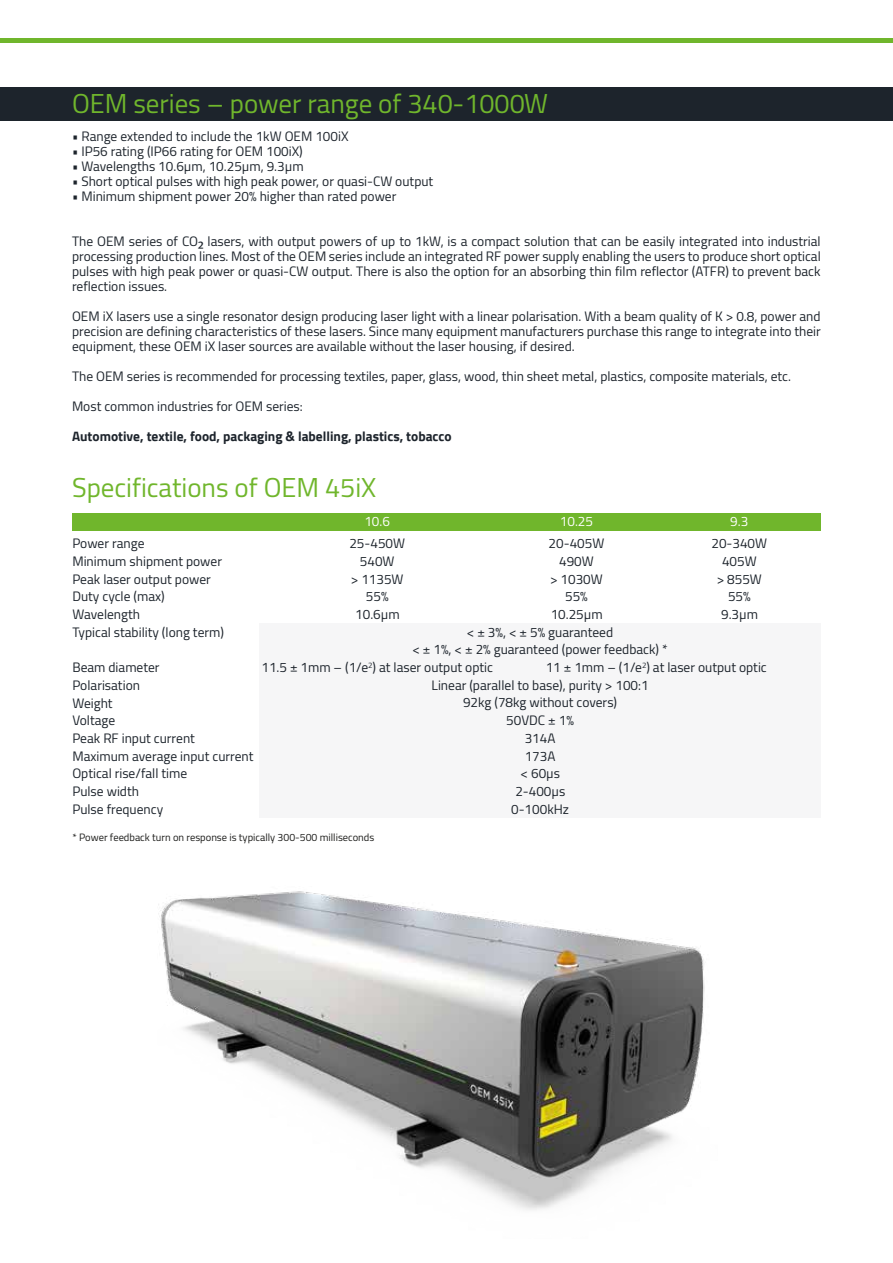
<style>
.page{position:relative;width:893px;height:1263px;background:#fff}
.page>*{position:absolute;margin:0;border:0;box-sizing:border-box;transform-origin:0 0}
.t1{font:27px "Cairo";color:#70b62c}
.t2{font:13.5px/15px "Cairo";color:#1d242c;text-align:justify}
.t3{font:700 13.5px "Cairo";color:#1d242c}
.t4{font:13.5px "Cairo";color:#fff}
.t5{font:10.5px "Cairo";color:#1d1d1b}
.s1{font-family:"Myriad Pro";font-size:18px}
</style>
<div class="page">
<div style="left:0;top:38px;width:893px;height:5px;background:#70b62c"></div>
<div style="left:0;top:87px;width:893px;height:34px;background:#1d242c"></div>
<img style="left:158px;top:891px;width:547px;height:319px">
<div style="left:72px;top:513px;width:749px;height:17px;background:#70b62c"></div>
<div style="left:259px;top:623px;width:562px;height:195px;background:#f6f6f7"></div>
<h1 class="t1" style="left:72px;top:81px;width:478px">OEM series – power range of 340-1000W</h1>
<p class="t2" style="left:72px;top:128px;width:278px">• Range extended to include the 1kW OEM 100iX</p>
<p class="t2" style="left:72px;top:143px;width:232px">• IP56 rating (IP66 rating for OEM 100iX)</p>
<p class="t2" style="left:72px;top:158px;width:233px">• Wavelengths 10.6µm, 10.25µm, 9.3µm</p>
<p class="t2" style="left:72px;top:173px;width:363px">• Short optical pulses with high peak power, or quasi-CW output</p>
<p class="t2" style="left:72px;top:188px;width:326px">• Minimum shipment power 20% higher than rated power</p>
<p class="t2" style="left:72px;top:233px;width:750px">The OEM series of CO<span class="s1">2</span> lasers, with output powers of up to 1kW, is a compact solution that can be easily integrated into industrial processing production lines. Most of the OEM series include an integrated RF power supply enabling the users to produce short optical pulses with high peak power or quasi-CW output. There is also the option for an absorbing thin film reflector (ATFR) to prevent back reflection issues.</p>
<p class="t2" style="left:72px;top:308px;width:750px">OEM iX lasers use a single resonator design producing laser light with a linear polarisation. With a beam quality of K &gt; 0.8, power and precision are defining characteristics of these lasers. Since many equipment manufacturers purchase this range to integrate into their equipment, these OEM iX laser sources are available without the laser housing, if desired.</p>
<p class="t2" style="left:72px;top:368px;width:721px">The OEM series is recommended for processing textiles, paper, glass, wood, thin sheet metal, plastics, composite materials, etc.</p>
<p class="t2" style="left:72px;top:398px;width:232px">Most common industries for OEM series:</p>
<p class="t3" style="left:72px;top:428px;width:381px">Automotive, textile, food, packaging &amp; labelling, plastics, tobacco</p>
<h1 class="t1" style="left:72px;top:465px;width:306px">Specifications of OEM 45iX</h1>
<p class="t4" style="left:364px;top:510px;width:27px">10.6</p>
<p class="t4" style="left:560px;top:510px;width:35px">10.25</p>
<p class="t4" style="left:730px;top:510px;width:20px">9.3</p>
<p class="t2" style="left:72px;top:536px;width:74px">Power range</p>
<p class="t2" style="left:349px;top:536px;width:57px">25-450W</p>
<p class="t2" style="left:549px;top:536px;width:57px">20-405W</p>
<p class="t2" style="left:711px;top:536px;width:57px">20-340W</p>
<p class="t2" style="left:72px;top:553px;width:151px">Minimum shipment power</p>
<p class="t2" style="left:360px;top:553px;width:36px">540W</p>
<p class="t2" style="left:559px;top:553px;width:36px">490W</p>
<p class="t2" style="left:722px;top:553px;width:36px">405W</p>
<p class="t2" style="left:72px;top:571px;width:140px">Peak laser output power</p>
<p class="t2" style="left:351px;top:571px;width:54px">&gt; 1135W</p>
<p class="t2" style="left:550px;top:571px;width:54px">&gt; 1030W</p>
<p class="t2" style="left:717px;top:571px;width:47px">&gt; 855W</p>
<p class="t2" style="left:72px;top:589px;width:94px">Duty cycle (max)</p>
<p class="t2" style="left:366px;top:589px;width:24px">55%</p>
<p class="t2" style="left:565px;top:589px;width:24px">55%</p>
<p class="t2" style="left:728px;top:589px;width:24px">55%</p>
<p class="t2" style="left:72px;top:607px;width:69px">Wavelength</p>
<p class="t2" style="left:355px;top:607px;width:46px">10.6µm</p>
<p class="t2" style="left:551px;top:607px;width:54px">10.25µm</p>
<p class="t2" style="left:721px;top:607px;width:38px">9.3µm</p>
<p class="t2" style="left:72px;top:624px;width:153px">Typical stability (long term)</p>
<p class="t2" style="left:412px;top:623px;width:257px;line-height:17.7px;text-align:center">&lt; ± 3%, &lt; ± 5% guaranteed<br>&lt; ± 1%, &lt; ± 2% guaranteed (power feedback) *</p>
<p class="t2" style="left:72px;top:660px;width:89px">Beam diameter</p>
<p class="t2" style="left:261px;top:660px;width:233px">11.5 ± 1mm – (1/e<sup>2</sup>) at laser output optic</p>
<p class="t2" style="left:546px;top:660px;width:223px">11 ± 1mm – (1/e<sup>2</sup>) at laser output optic</p>
<p class="t2" style="left:72px;top:677px;width:69px">Polarisation</p>
<p class="t2" style="left:432px;top:677px;width:219px">Linear (parallel to base), purity &gt; 100:1</p>
<p class="t2" style="left:72px;top:695px;width:42px">Weight</p>
<p class="t2" style="left:463px;top:695px;width:156px">92kg (78kg without covers)</p>
<p class="t2" style="left:72px;top:713px;width:44px">Voltage</p>
<p class="t2" style="left:506px;top:713px;width:69px">50VDC ± 1%</p>
<p class="t2" style="left:72px;top:731px;width:124px">Peak RF input current</p>
<p class="t2" style="left:525px;top:730px;width:32px">314A</p>
<p class="t2" style="left:72px;top:748px;width:183px">Maximum average input current</p>
<p class="t2" style="left:525px;top:748px;width:32px">173A</p>
<p class="t2" style="left:72px;top:766px;width:116px">Optical rise/fall time</p>
<p class="t2" style="left:521px;top:766px;width:41px">&lt; 60µs</p>
<p class="t2" style="left:72px;top:784px;width:68px">Pulse width</p>
<p class="t2" style="left:515px;top:784px;width:51px">2-400µs</p>
<p class="t2" style="left:72px;top:801px;width:92px">Pulse frequency</p>
<p class="t2" style="left:511px;top:801px;width:59px">0-100kHz</p>
<p class="t5" style="left:72px;top:829px;width:303px">* Power feedback turn on response is typically 300-500 milliseconds</p>
</div>
